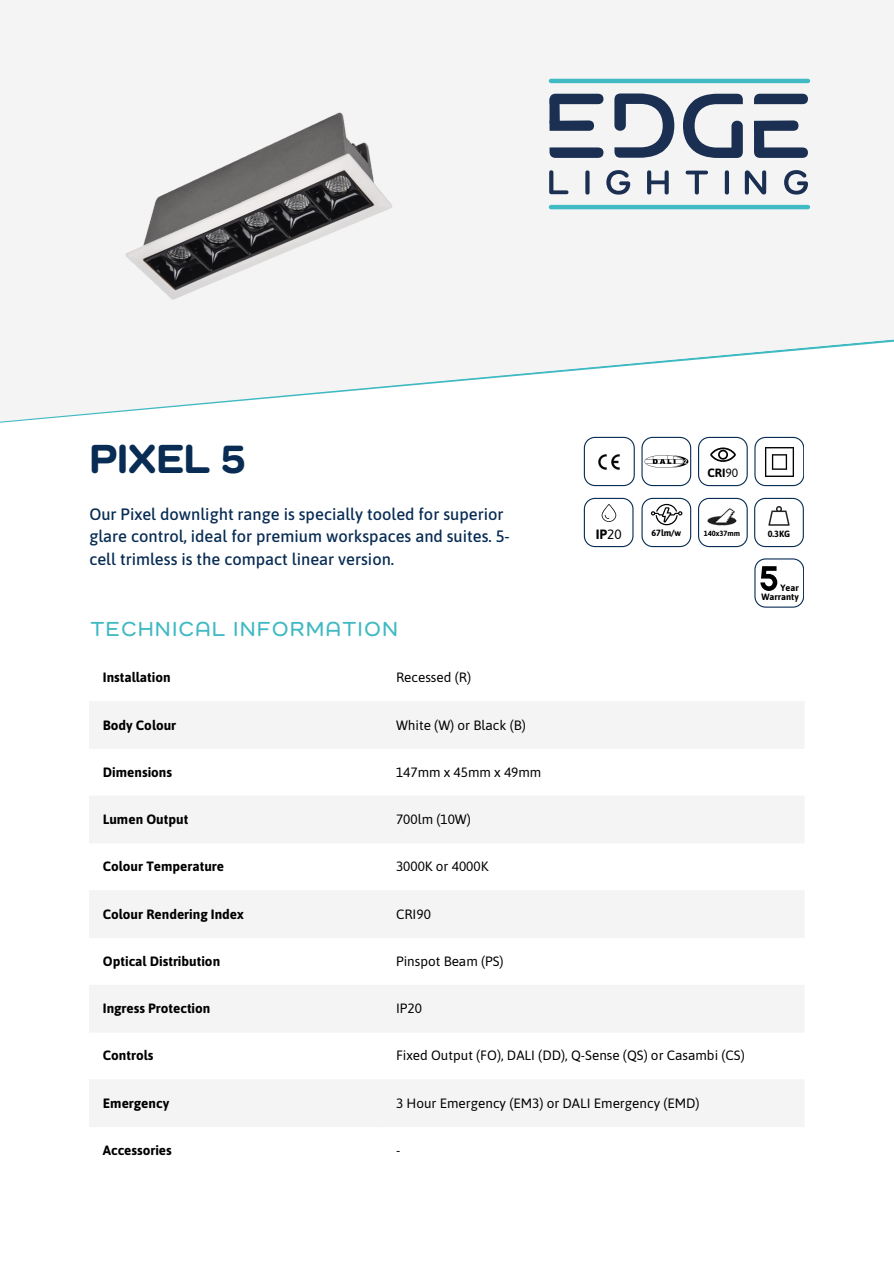
<style>
.page{position:relative;width:894px;height:1264px;background:#fff}
.page>*{position:absolute;margin:0;border:0;box-sizing:border-box;transform-origin:0 0}
.t1{font:800 42px "Como";color:#082c54}
.t2{font:600 21px "Como";letter-spacing:.085em;color:#3fb9c2}
.t3{font:500 16.5px/22.5px "Asap";color:#082c54}
.t4{font:13.5px "Asap";color:#000}
.t5{font:700 13.5px "Asap";color:#000}
.t6{font:700 12px "Asap";color:#000}
.t7{font:700 9.15px "Asap";color:#000}
.t8{font:700 9px "Asap";color:#000}
.t9{font:700 7.5px "Asap";color:#000}
.s1{font-weight:400}
</style>
<div class="page">
<div style="left:0;top:0;width:893px;height:456px;background:#f4f4f4"></div>
<svg style="left:549px;top:170px;width:19px;height:24px"></svg>
<svg style="left:585px;top:170px;width:4px;height:24px"></svg>
<svg style="left:606px;top:170px;width:24px;height:25px"></svg>
<svg style="left:647px;top:170px;width:21px;height:24px"></svg>
<svg style="left:685px;top:171px;width:22px;height:23px"></svg>
<svg style="left:724px;top:170px;width:4px;height:24px"></svg>
<svg style="left:744px;top:170px;width:22px;height:24px"></svg>
<svg style="left:784px;top:170px;width:23px;height:25px"></svg>
<svg style="left:683px;top:94px;width:59px;height:64px"></svg>
<svg style="left:614px;top:93px;width:60px;height:65px"></svg>
<svg style="left:549px;top:147px;width:54px;height:11px"></svg>
<svg style="left:549px;top:94px;width:54px;height:37px"></svg>
<svg style="left:754px;top:94px;width:53px;height:10px"></svg>
<svg style="left:754px;top:120px;width:53px;height:38px"></svg>
<hr style="left:550px;top:205px;width:257px;height:4px;background:#40bac3">
<hr style="left:550px;top:79px;width:257px;height:4px;background:#40bac3">
<svg style="left:89px;top:701px;width:715px;height:426px;fill:#f4f4f4"></svg>
<svg style="left:641px;top:498px;width:49px;height:49px"></svg>
<svg style="left:754px;top:558px;width:49px;height:49px"></svg>
<svg style="left:754px;top:498px;width:49px;height:49px"></svg>
<svg style="left:583px;top:437px;width:51px;height:49px"></svg>
<img style="left:595px;top:449px;width:27px;height:26px;border-radius:11px">
<svg style="left:641px;top:437px;width:49px;height:49px"></svg>
<img style="left:643px;top:453px;width:45px;height:16px;border-radius:8px">
<svg style="left:583px;top:498px;width:50px;height:49px"></svg>
<svg style="left:697px;top:437px;width:50px;height:49px"></svg>
<svg style="left:754px;top:437px;width:49px;height:49px"></svg>
<img style="left:762px;top:445px;width:33px;height:33px">
<svg style="left:698px;top:498px;width:49px;height:49px"></svg>
<img style="left:125px;top:112px;width:267px;height:188px">
<p class="t1" style="left:89px;top:441px;width:159px">PIXEL 5</p>
<p class="t3" style="left:89px;top:502px;width:422px">Our Pixel downlight range is specially tooled for superior glare control, ideal for premium workspaces and suites. 5- cell trimless is the compact linear version.</p>
<p class="t2" style="left:91px;top:619px;width:308px">TECHNICAL INFORMATION</p>
<p class="t5" style="left:595px;top:526px;width:27px">IP<span class="s1">20</span></p>
<p class="t8" style="left:651px;top:527px;width:31px">67lm/w</p>
<p class="t6" style="left:707px;top:466px;width:32px">CRI<span class="s1">90</span></p>
<p class="t9" style="left:703px;top:529px;width:38px">140x37mm</p>
<p class="t5" style="left:103px;top:669px;width:69px">Installation</p>
<p class="t4" style="left:396px;top:669px;width:76px">Recessed (R)</p>
<p class="t5" style="left:103px;top:717px;width:75px">Body Colour</p>
<p class="t4" style="left:396px;top:717px;width:131px">White (W) or Black (B)</p>
<h1 class="t5" style="left:103px;top:764px;width:71px">Dimensions</h1>
<h5 class="t4" style="left:396px;top:764px;width:147px">147mm x 45mm x 49mm</h5>
<p class="t5" style="left:103px;top:811px;width:87px">Lumen Output</p>
<p class="t4" style="left:396px;top:811px;width:76px">700lm (10W)</p>
<h3 class="t5" style="left:103px;top:858px;width:123px">Colour Temperature</h3>
<h4 class="t4" style="left:396px;top:858px;width:94px">3000K or 4000K</h4>
<p class="t5" style="left:103px;top:906px;width:142px">Colour Rendering Index</p>
<p class="t4" style="left:396px;top:906px;width:36px">CRI90</p>
<p class="t5" style="left:103px;top:953px;width:119px">Optical Distribution</p>
<p class="t4" style="left:396px;top:953px;width:109px">Pinspot Beam (PS)</p>
<p class="t5" style="left:103px;top:1000px;width:109px">Ingress Protection</p>
<p class="t4" style="left:396px;top:1000px;width:27px">IP20</p>
<h6 class="t5" style="left:103px;top:1047px;width:52px">Controls</h6>
<p class="t4" style="left:396px;top:1047px;width:350px">Fixed Output (FO), DALI (DD), Q-Sense (QS) or Casambi (CS)</p>
<p class="t5" style="left:103px;top:1095px;width:68px">Emergency</p>
<p class="t4" style="left:396px;top:1095px;width:305px">3 Hour Emergency (EM3) or DALI Emergency (EMD)</p>
<h2 class="t5" style="left:103px;top:1142px;width:70px">Accessories</h2>
<p class="t4" style="left:396px;top:1142px;width:6px">-</p>
<p class="t8" style="left:767px;top:529px;width:24px">0.3KG</p>
<p class="t7" style="left:780px;top:582px;width:20px">Year</p>
<p class="t7" style="left:761px;top:592px;width:39px">Warranty</p>
</div>
